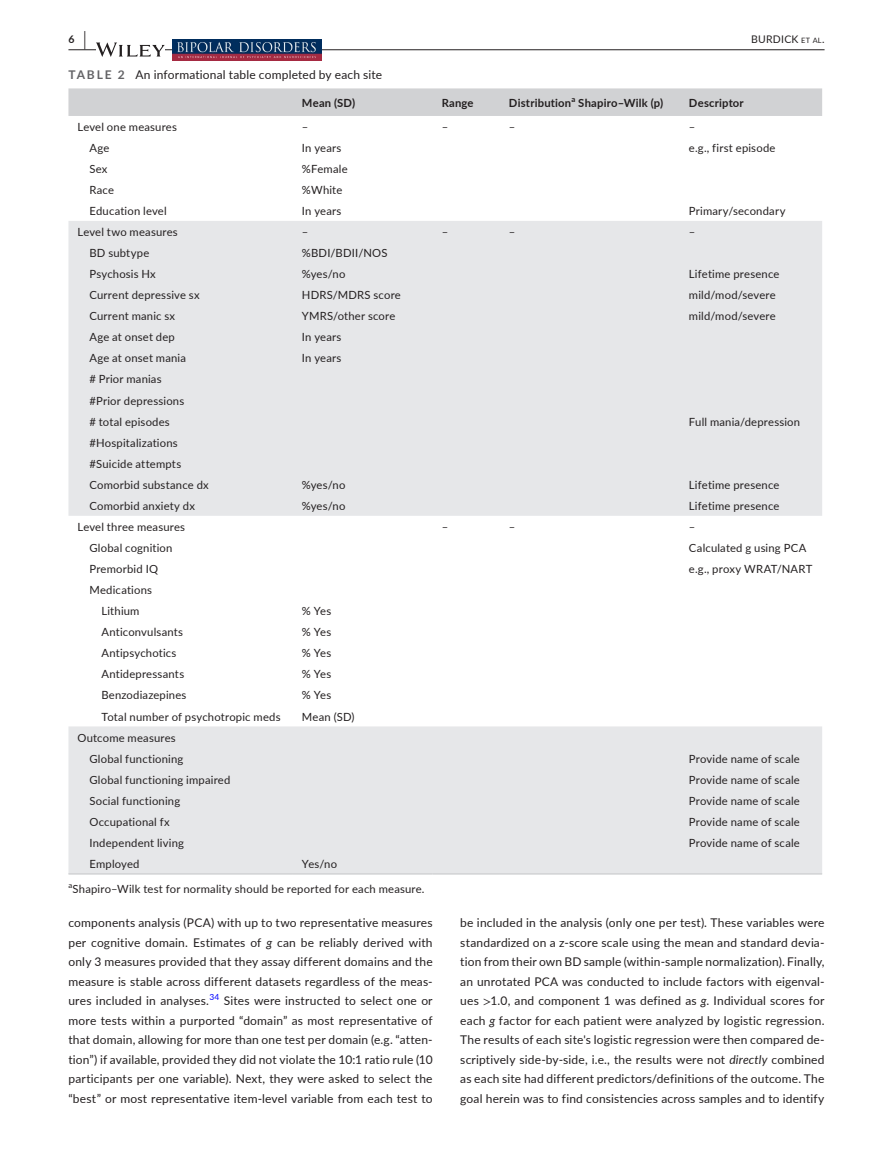
<style>
.page{position:relative;width:893px;height:1174px;background:#fff}
.page>*{position:absolute;margin:0;border:0;box-sizing:border-box;transform-origin:0 0}
.t1{font:12px/19.5px "Lato";letter-spacing:.015em;color:#231f20;text-align:justify}
.t2{font:11.25px/21px "Lato";letter-spacing:.015em;color:#231f20}
.t3{font:700 11.25px "Lato";letter-spacing:.02em;color:#231f20}
.t4{font:10.5px "Lato";letter-spacing:.02em;color:#231f20}
.t5{font:700 10.5px "Lato";color:#231f20}
.t6{font:700 7.8px "Lato";color:#231f20}
.t7{font:7.8px "Lato";color:#231f20}
.s1{font-size:19.5px}
.s2{font-size:7.35px}
.s3{font-style:inherit}
.s4{font-weight:700;color:#636366}
.s5{font-style:italic}
.s6{font-family:"STIX"}
</style>
<div class="page">
<hr style="left:68px;top:49px;width:756px;height:1px;background:#231f20">
<svg style="left:96px;top:42px;width:69px;height:15px"></svg>
<img style="left:172px;top:39px;width:149px;height:21px">
<div style="left:68px;top:88px;width:754px;height:28px;background:#d1d2d4"></div>
<svg style="left:68px;top:221px;width:754px;height:652px;fill:#e6e7e9"></svg>
<hr style="left:68px;top:873px;width:225px;height:1px;background:#d1d2d4">
<hr style="left:293px;top:873px;width:140px;height:1px;background:#d1d2d4">
<hr style="left:433px;top:873px;width:67px;height:1px;background:#d1d2d4">
<hr style="left:500px;top:873px;width:180px;height:1px;background:#d1d2d4">
<hr style="left:680px;top:873px;width:142px;height:1px;background:#d1d2d4">
<p class="t5" style="left:68px;top:31px;width:19px">6 <span class="s1">|</span></p>
<p class="t4" style="left:751px;top:31px;width:75px">BURDICK <span class="s2">et al</span><span class="s3">.</span></p>
<p class="t1" style="left:68px;top:64px;width:315px"><span class="s4">TABLE 2</span> An informational table completed by each site</p>
<p class="t3" style="left:302px;top:94px;width:55px">Mean (SD)</p>
<p class="t3" style="left:442px;top:94px;width:33px">Range</p>
<p class="t3" style="left:509px;top:94px;width:64px">Distribution</p>
<p class="t6" style="left:571px;top:93px;width:5px">a</p>
<p class="t3" style="left:578px;top:94px;width:87px">Shapiro–Wilk (p)</p>
<p class="t3" style="left:689px;top:94px;width:56px">Descriptor</p>
<p class="t2" style="left:77px;top:116px;width:101px">Level one measures</p>
<p class="t2" style="left:302px;top:116px;width:8px">–</p>
<p class="t2" style="left:442px;top:116px;width:8px">–</p>
<p class="t2" style="left:509px;top:116px;width:8px">–</p>
<p class="t2" style="left:689px;top:116px;width:8px">–</p>
<p class="t2" style="left:89px;top:137px;width:21px">Age</p>
<p class="t2" style="left:302px;top:137px;width:41px">In years</p>
<p class="t2" style="left:689px;top:137px;width:88px">e.g., first episode</p>
<p class="t2" style="left:89px;top:158px;width:20px">Sex</p>
<p class="t2" style="left:302px;top:158px;width:47px">%Female</p>
<p class="t2" style="left:89px;top:179px;width:26px">Race</p>
<p class="t2" style="left:302px;top:179px;width:42px">%White</p>
<p class="t2" style="left:89px;top:200px;width:79px">Education level</p>
<p class="t2" style="left:302px;top:200px;width:41px">In years</p>
<p class="t2" style="left:689px;top:200px;width:98px">Primary/secondary</p>
<p class="t2" style="left:77px;top:221px;width:102px">Level two measures</p>
<p class="t2" style="left:302px;top:221px;width:8px">–</p>
<p class="t2" style="left:442px;top:221px;width:8px">–</p>
<p class="t2" style="left:509px;top:221px;width:8px">–</p>
<p class="t2" style="left:689px;top:221px;width:8px">–</p>
<p class="t2" style="left:89px;top:242px;width:61px">BD subtype</p>
<p class="t2" style="left:302px;top:242px;width:87px">%BDI/BDII/NOS</p>
<p class="t2" style="left:89px;top:263px;width:68px">Psychosis Hx</p>
<p class="t2" style="left:302px;top:263px;width:45px">%yes/no</p>
<p class="t2" style="left:689px;top:263px;width:92px">Lifetime presence</p>
<p class="t2" style="left:89px;top:284px;width:112px">Current depressive sx</p>
<p class="t2" style="left:302px;top:284px;width:100px">HDRS/MDRS score</p>
<p class="t2" style="left:689px;top:284px;width:88px">mild/mod/severe</p>
<p class="t2" style="left:89px;top:305px;width:87px">Current manic sx</p>
<p class="t2" style="left:302px;top:305px;width:95px">YMRS/other score</p>
<p class="t2" style="left:689px;top:305px;width:88px">mild/mod/severe</p>
<p class="t2" style="left:89px;top:326px;width:87px">Age at onset dep</p>
<p class="t2" style="left:302px;top:326px;width:41px">In years</p>
<p class="t2" style="left:89px;top:347px;width:98px">Age at onset mania</p>
<p class="t2" style="left:302px;top:347px;width:41px">In years</p>
<p class="t2" style="left:89px;top:368px;width:96px"># Prior manias #Prior depressions # total episodes</p>
<p class="t2" style="left:689px;top:410px;width:113px">Full mania/depression</p>
<p class="t2" style="left:89px;top:431px;width:121px">#Hospitalizations #Suicide attempts<br>Comorbid substance dx</p>
<p class="t2" style="left:302px;top:474px;width:45px">%yes/no</p>
<p class="t2" style="left:689px;top:474px;width:92px">Lifetime presence</p>
<p class="t2" style="left:89px;top:495px;width:107px">Comorbid anxiety dx</p>
<p class="t2" style="left:302px;top:495px;width:45px">%yes/no</p>
<p class="t2" style="left:689px;top:495px;width:92px">Lifetime presence</p>
<p class="t2" style="left:77px;top:516px;width:109px">Level three measures</p>
<p class="t2" style="left:442px;top:516px;width:8px">–</p>
<p class="t2" style="left:509px;top:516px;width:8px">–</p>
<p class="t2" style="left:689px;top:516px;width:8px">–</p>
<p class="t2" style="left:89px;top:537px;width:85px">Global cognition</p>
<p class="t2" style="left:689px;top:537px;width:119px">Calculated g using PCA</p>
<p class="t2" style="left:89px;top:558px;width:70px">Premorbid IQ</p>
<p class="t2" style="left:689px;top:558px;width:125px">e.g., proxy WRAT/NART</p>
<p class="t2" style="left:89px;top:579px;width:64px;text-align:center">Medications<br>Lithium</p>
<p class="t2" style="left:302px;top:600px;width:31px">% Yes</p>
<p class="t2" style="left:101px;top:621px;width:83px">Anticonvulsants</p>
<p class="t2" style="left:302px;top:621px;width:31px">% Yes</p>
<p class="t2" style="left:101px;top:642px;width:77px">Antipsychotics</p>
<p class="t2" style="left:302px;top:642px;width:31px">% Yes</p>
<p class="t2" style="left:101px;top:663px;width:84px">Antidepressants</p>
<p class="t2" style="left:302px;top:663px;width:31px">% Yes</p>
<p class="t2" style="left:101px;top:684px;width:86px">Benzodiazepines</p>
<p class="t2" style="left:302px;top:684px;width:31px">% Yes</p>
<p class="t2" style="left:101px;top:705px;width:181px">Total number of psychotropic meds</p>
<p class="t2" style="left:302px;top:705px;width:54px">Mean (SD)</p>
<p class="t2" style="left:89px;top:726px;width:95px;text-indent:-12px">Outcome measures<br>Global functioning</p>
<p class="t2" style="left:689px;top:747px;width:112px">Provide name of scale</p>
<p class="t2" style="left:89px;top:768px;width:142px">Global functioning impaired</p>
<p class="t2" style="left:689px;top:768px;width:112px">Provide name of scale</p>
<p class="t2" style="left:89px;top:789px;width:92px">Social functioning</p>
<p class="t2" style="left:689px;top:789px;width:112px">Provide name of scale</p>
<p class="t2" style="left:89px;top:811px;width:82px">Occupational fx</p>
<p class="t2" style="left:689px;top:811px;width:112px">Provide name of scale</p>
<p class="t2" style="left:89px;top:832px;width:96px">Independent living</p>
<p class="t2" style="left:689px;top:832px;width:112px">Provide name of scale</p>
<p class="t2" style="left:89px;top:853px;width:52px">Employed</p>
<p class="t2" style="left:302px;top:853px;width:37px">Yes/no</p>
<p class="t7" style="left:68px;top:879px;width:5px">a</p>
<p class="t2" style="left:73px;top:877px;width:354px">Shapiro–Wilk test for normality should be reported for each measure.</p>
<p class="t1" style="left:68px;top:912px;width:366px">components analysis (PCA) with up to two representative measures per cognitive domain. Estimates of <span class="s5">g</span> can be reliably derived with only 3 measures provided that they assay different domains and the measure is stable across different datasets regardless of the meas&shy;ures included in analyses.<sup>34</sup> Sites were instructed to select one or more tests within a purported “domain” as most representative of that domain, allowing for more than one test per domain (e.g. “atten&shy;tion”) if available, provided they did not violate the 10:1 ratio rule (10 participants per one variable). Next, they were asked to select the “best” or most representative item-level variable from each test to</p>
<p class="t1" style="left:460px;top:912px;width:366px">be included in the analysis (only one per test). These variables were standardized on a z-score scale using the mean and standard devia&shy;tion from their own BD sample (within-sample normalization). Finally, an unrotated PCA was conducted to include factors with eigenval&shy;ues <span class="s6">&gt;</span>1.0, and component 1 was defined as <span class="s5">g</span>. Individual scores for each <span class="s5">g</span> factor for each patient were analyzed by logistic regression.<br>The results of each site's logistic regression were then compared de&shy;scriptively side-by-side, i.e., the results were not <span class="s5">directly</span> combined as each site had different predictors/definitions of the outcome. The goal herein was to find consistencies across samples and to identify</p>
</div>
